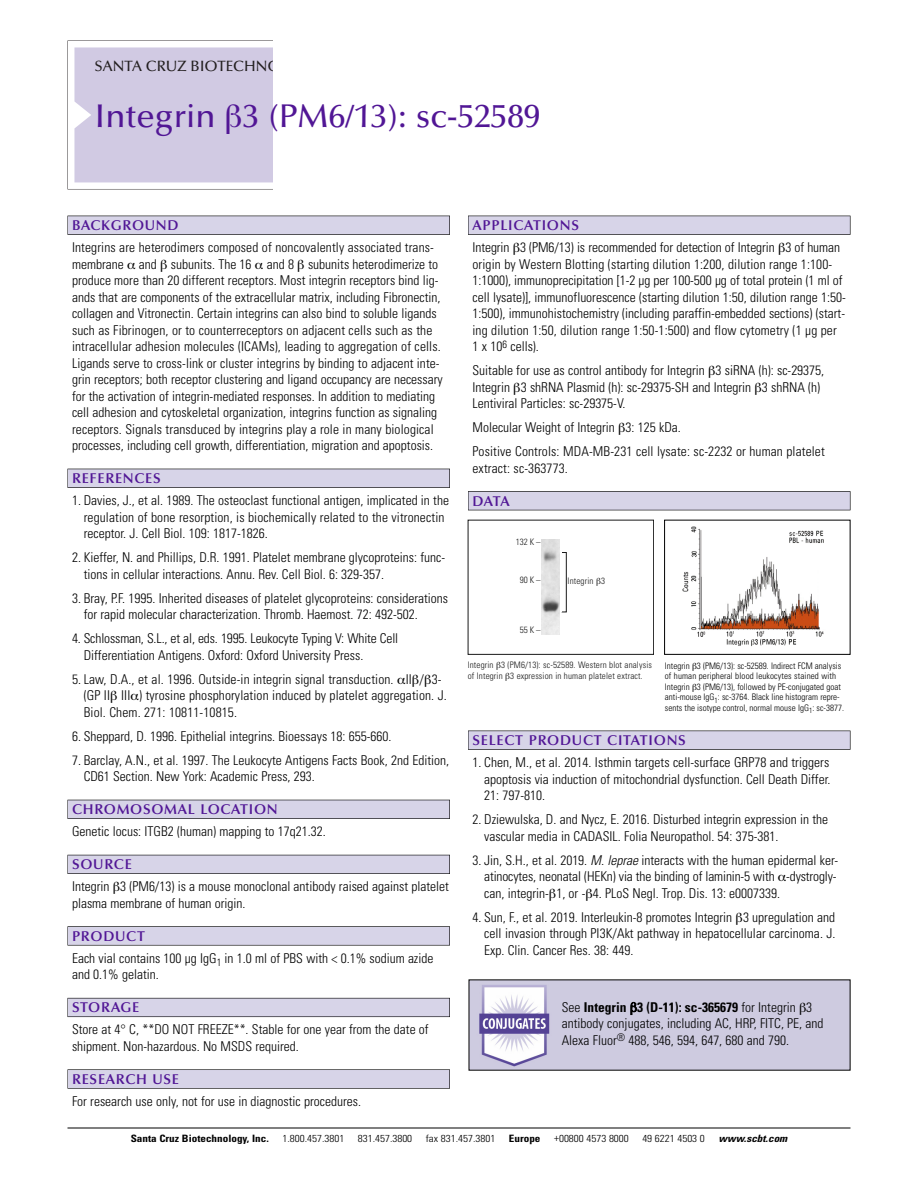
<style>
.page{position:relative;width:918px;height:1188px;background:#fff}
.page>*{position:absolute;margin:0;border:0;box-sizing:border-box;transform-origin:0 0}
.t1{font:500 33px "Optima";color:#511695}
.t2{font:500 15px "Optima";color:#231f20}
.t3{font:600 14.25px "Optima";letter-spacing:.05em;color:#511695}
.t4{font:300 condensed 13.5px/16.5px "Univers";color:#000}
.t5{font:300 condensed 10.2px "Univers";color:#000;scale:1.1 1}
.t6{font:700 condensed 10.2px "Univers";color:#000;scale:1.1 1}
.t7{font:italic 700 condensed 10.2px "Univers";color:#000;scale:1.1 1}
.t8{font:300 condensed 9px/10.5px "Univers";color:#000}
.t9{font:300 condensed 9px/10.5px "Univers";letter-spacing:.015em;color:#191919}
.s1{font-style:italic}
.s2{font-weight:700}
</style>
<div class="page">
<div style="left:68px;top:216px;width:382px;height:19px;background:#535256"></div>
<div style="left:68px;top:216px;width:381px;height:18px;background:#d7d4e8"></div>
<div style="left:68px;top:469px;width:382px;height:19px;background:#525156"></div>
<div style="left:68px;top:469px;width:381px;height:18px;background:#d7d4e8"></div>
<div style="left:68px;top:800px;width:382px;height:19px;background:#515057"></div>
<div style="left:68px;top:800px;width:381px;height:18px;background:#d7d4e8"></div>
<div style="left:68px;top:855px;width:382px;height:19px;background:#535259"></div>
<div style="left:68px;top:855px;width:381px;height:18px;background:#d7d4e8"></div>
<svg style="left:68px;top:926px;width:382px;height:20px"></svg>
<div style="left:68px;top:927px;width:381px;height:18px;background:#d7d4e8"></div>
<div style="left:68px;top:998px;width:382px;height:19px;background:#64626c"></div>
<div style="left:68px;top:998px;width:381px;height:18px;background:#d7d4e8"></div>
<div style="left:68px;top:1069px;width:382px;height:20px;background:#636364"></div>
<div style="left:68px;top:1070px;width:381px;height:18px;background:#d7d4e8"></div>
<div style="left:468px;top:216px;width:382px;height:19px;background:#535256"></div>
<div style="left:468px;top:216px;width:382px;height:18px;background:#d7d4e8"></div>
<div style="left:468px;top:491px;width:382px;height:19px;background:#515155"></div>
<div style="left:468px;top:492px;width:382px;height:18px;background:#d7d4e8"></div>
<div style="left:468px;top:731px;width:382px;height:19px;background:#545457"></div>
<div style="left:468px;top:731px;width:382px;height:18px;background:#d7d4e8"></div>
<hr style="left:68px;top:1128px;width:782px;height:1px;background:#000">
<img style="left:682px;top:526px;width:142px;height:120px">
<div style="left:664px;top:520px;width:186px;height:135px;border:1px solid #000"></div>
<div style="left:468px;top:520px;width:186px;height:135px;border:1px solid #191919"></div>
<img style="left:542px;top:540px;width:18px;height:95px">
<img style="left:471px;top:982px;width:377px;height:87px">
<svg style="left:68px;top:40px;width:204px;height:143px;background:#d4cee4"></svg>
<svg style="left:631px;top:1002px;width:6px;height:13px"></svg>
<svg style="left:800px;top:1002px;width:6px;height:13px"></svg>
<p class="t2" style="left:94px;top:60px;width:188px">SANTA CRUZ BIOTECHNO</p>
<p class="t1" style="left:94px;top:102px;width:447px">Integrin 3 (PM6/13): sc-52589</p>
<p class="t3" style="left:72px;top:219px;width:108px">BACKGROUND</p>
<p class="t4" style="left:72px;top:240px;width:372px">Integrins are heterodimers composed of noncovalently associated trans&shy;membrane and subunits. The 16 and 8 subunits heterodimerize to produce more than 20 different receptors. Most integrin receptors bind lig&shy;ands that are components of the extracellular matrix, including Fibronectin, collagen and Vitronectin. Certain integrins can also bind to soluble ligands such as Fibrinogen, or to counterreceptors on adjacent cells such as the intracellular adhesion molecules (ICAMs), leading to aggregation of cells.<br>Ligands serve to cross-link or cluster integrins by binding to adjacent inte&shy;grin receptors; both receptor clustering and ligand occupancy are necessary for the activation of integrin-mediated responses. In addition to mediating cell adhesion and cytoskeletal organization, integrins function as signaling receptors. Signals transduced by integrins play a role in many biological processes, including cell growth, differentiation, migration and apoptosis.</p>
<p class="t3" style="left:72px;top:472px;width:90px">REFERENCES</p>
<p class="t4" style="left:84px;top:493px;width:367px;text-indent:-12px">1. Davies, J., et al. 1989. The osteoclast functional antigen, implicated in the regulation of bone resorption, is biochemically related to the vitronectin receptor. J. Cell Biol. 109: 1817-1826.</p>
<p class="t4" style="left:84px;top:550px;width:363px;text-indent:-12px">2. Kieffer, N. and Phillips, D.R. 1991. Platelet membrane glycoproteins: func&shy;tions in cellular interactions. Annu. Rev. Cell Biol. 6: 329-357.</p>
<p class="t4" style="left:84px;top:591px;width:366px;text-indent:-12px">3. Bray, P.F. 1995. Inherited diseases of platelet glycoproteins: considerations for rapid molecular characterization. Thromb. Haemost. 72: 492-502.</p>
<p class="t4" style="left:84px;top:631px;width:316px;text-indent:-12px">4. Schlossman, S.L., et al, eds. 1995. Leukocyte Typing V: White Cell<br>Differentiation Antigens. Oxford: Oxford University Press.</p>
<p class="t4" style="left:84px;top:672px;width:365px;text-indent:-12px">5. Law, D.A., et al. 1996. Outside-in integrin signal transduction. II / 3- (GP II III ) tyrosine phosphorylation induced by platelet aggregation. J.<br>Biol. Chem. 271: 10811-10815.</p>
<p class="t4" style="left:72px;top:729px;width:321px">6. Sheppard, D. 1996. Epithelial integrins. Bioessays 18: 655-660.</p>
<p class="t4" style="left:84px;top:753px;width:367px;text-indent:-12px">7. Barclay, A.N., et al. 1997. The Leukocyte Antigens Facts Book, 2nd Edition,<br>CD61 Section. New York: Academic Press, 293.</p>
<p class="t3" style="left:72px;top:803px;width:207px">CHROMOSOMAL LOCATION</p>
<p class="t4" style="left:72px;top:825px;width:255px">Genetic locus: ITGB2 (human) mapping to 17q21.32.</p>
<p class="t3" style="left:72px;top:858px;width:61px">SOURCE</p>
<p class="t4" style="left:72px;top:880px;width:378px">Integrin 3 (PM6/13) is a mouse monoclonal antibody raised against platelet plasma membrane of human origin.</p>
<p class="t3" style="left:72px;top:930px;width:74px">PRODUCT</p>
<p class="t4" style="left:72px;top:951px;width:363px">Each vial contains 100 µg IgG<sub>1</sub> in 1.0 ml of PBS with &lt; 0.1% sodium azide and 0.1% gelatin.</p>
<p class="t3" style="left:72px;top:1002px;width:69px">STORAGE</p>
<p class="t4" style="left:72px;top:1023px;width:358px">Store at 4° C, **DO NOT FREEZE**. Stable for one year from the date of shipment. Non-hazardous. No MSDS required.</p>
<p class="t3" style="left:72px;top:1073px;width:109px">RESEARCH USE</p>
<p class="t4" style="left:72px;top:1094px;width:291px">For research use only, not for use in diagnostic procedures.</p>
<p class="t3" style="left:473px;top:219px;width:108px">APPLICATIONS</p>
<p class="t4" style="left:473px;top:240px;width:375px">Integrin 3 (PM6/13) is recommended for detection of Integrin 3 of human origin by Western Blotting (starting dilution 1:200, dilution range 1:100- 1:1000), immunoprecipitation [1-2 µg per 100-500 µg of total protein (1 ml of cell lysate)], immunofluorescence (starting dilution 1:50, dilution range 1:50- 1:500), immunohistochemistry (including paraffin-embedded sections) (start&shy;ing dilution 1:50, dilution range 1:50-1:500) and flow cytometry (1 µg per 1 x 10<sup>6</sup> cells).</p>
<p class="t4" style="left:473px;top:363px;width:353px">Suitable for use as control antibody for Integrin 3 siRNA (h): sc-29375,<br>Integrin 3 shRNA Plasmid (h): sc-29375-SH and Integrin 3 shRNA (h)<br>Lentiviral Particles: sc-29375-V.</p>
<p class="t4" style="left:473px;top:420px;width:210px">Molecular Weight of Integrin 3: 125 kDa.</p>
<p class="t4" style="left:473px;top:444px;width:354px">Positive Controls: MDA-MB-231 cell lysate: sc-2232 or human platelet extract: sc-363773.</p>
<p class="t3" style="left:473px;top:495px;width:39px">DATA</p>
<p class="t9" style="left:516px;top:538px;width:26px">132 K –</p>
<p class="t9" style="left:520px;top:575px;width:22px">90K–</p>
<p class="t9" style="left:568px;top:577px;width:39px">Integrin 3</p>
<p class="t9" style="left:520px;top:626px;width:22px">55K–</p>
<p class="t9" style="left:468px;top:661px;width:186px">Integrin 3 (PM6/13): sc-52589. Western blot analysis of Integrin 3 expression in human platelet extract.</p>
<p class="t8" style="left:665px;top:661px;width:181px">Integrin 3 (PM6/13): sc-52589. Indirect FCM analysis of human peripheral blood leukocytes stained with Integrin 3 (PM6/13), followed by PE-conjugated goat anti-mouse IgG<sub>1</sub>: sc-3764. Black line histogram repre&shy;sents the isotype control, normal mouse IgG<sub>1</sub>: sc-3877.</p>
<p class="t3" style="left:473px;top:734px;width:215px">SELECT PRODUCT CITATIONS</p>
<p class="t4" style="left:484px;top:755px;width:348px;text-align:justify;text-indent:-12px">1. Chen, M., et al. 2014. Isthmin targets cell-surface GRP78 and triggers apoptosis via induction of mitochondrial dysfunction. Cell Death Differ.<br>21: 797-810.</p>
<p class="t4" style="left:484px;top:812px;width:346px;text-indent:-12px">2. Dziewulska, D. and Nycz, E. 2016. Disturbed integrin expression in the vascular media in CADASIL. Folia Neuropathol. 54: 375-381.</p>
<p class="t4" style="left:484px;top:853px;width:355px;text-align:justify;text-indent:-12px">3. Jin, S.H., et al. 2019. <span class="s1">M.leprae</span> interacts with the human epidermal ker&shy;atinocytes, neonatal (HEKn) via the binding of laminin-5 with -dystrogly&shy;can, integrin- 1, or - 4. PLoS Negl. Trop. Dis. 13: e0007339.</p>
<p class="t4" style="left:484px;top:910px;width:353px;text-align:justify;text-indent:-12px">4. Sun, F., et al. 2019. Interleukin-8 promotes Integrin 3 upregulation and cell invasion through PI3K/Akt pathway in hepatocellular carcinoma. J.<br>Exp. Clin. Cancer Res. 38: 449.</p>
<p class="t4" style="left:562px;top:1000px;width:263px">See <span class="s2">Integrin 3 (D-11): sc-365679</span> for Integrin 3 antibody conjugates, including AC, HRP, FITC, PE, and<br>Alexa Fluor<sup>®</sup> 488, 546, 594, 647, 680 and 790.</p>
<p class="t6" style="left:131px;top:1135px;width:127px">Santa Cruz Biotechnology, Inc.</p>
<p class="t5" style="left:282px;top:1135px;width:58px">1.800.457.3801</p>
<p class="t5" style="left:358px;top:1135px;width:51px">831.457.3800</p>
<p class="t5" style="left:426px;top:1135px;width:65px">fax 831.457.3801</p>
<p class="t6" style="left:509px;top:1135px;width:30px">Europe</p>
<p class="t5" style="left:554px;top:1135px;width:69px">+00800 4573 8000</p>
<p class="t5" style="left:642px;top:1135px;width:58px">49 6221 4503 0</p>
<p class="t7" style="left:719px;top:1135px;width:66px">www.scbt.com</p>
</div>
